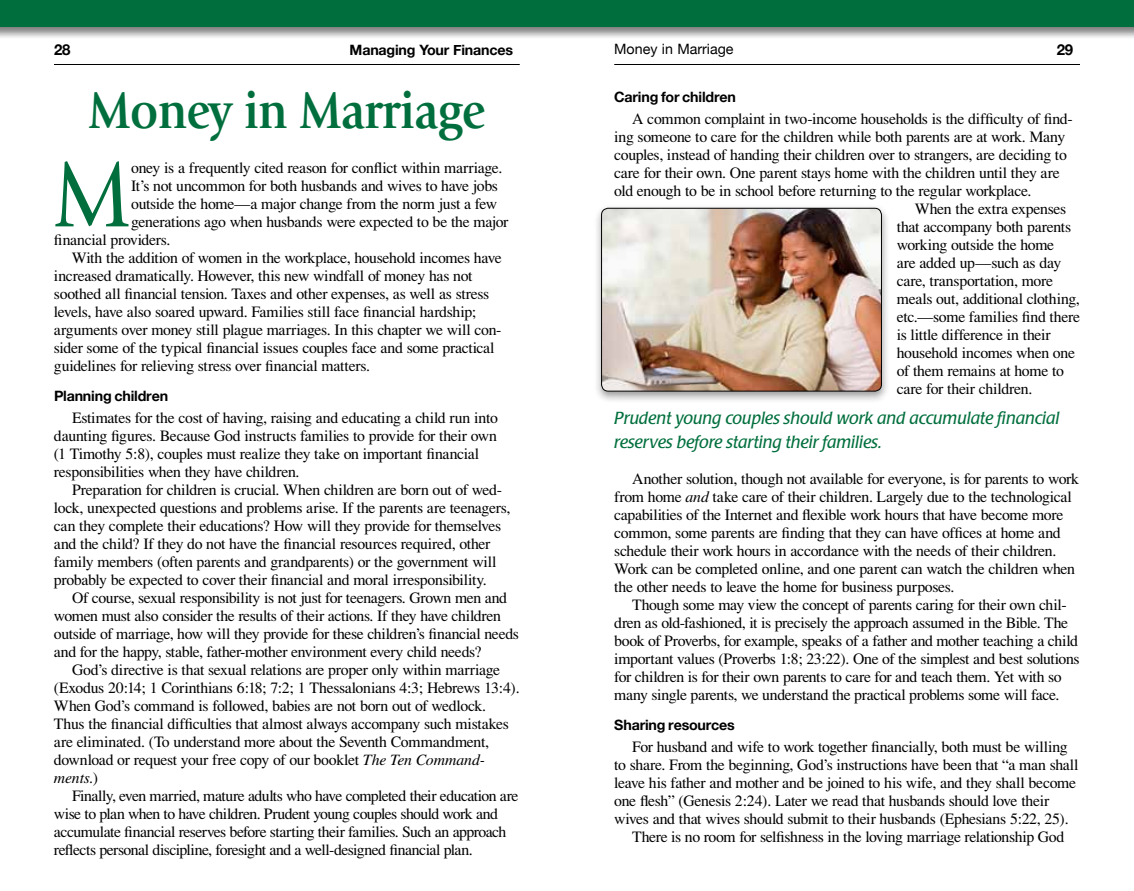
<style>
.page{position:relative;width:1134px;height:891px;background:#fff}
.page>*{position:absolute;margin:0;border:0;box-sizing:border-box;transform-origin:0 0}
.t1{font:97.5px "Giovanni";color:#006f3d;scale:.9 1}
.t2{font:700 54px "Giovanni";letter-spacing:-.02em;color:#006f3d;scale:.9 1}
.t3{font:italic 17.25px/24px "Poppl Laudatio";color:#006f3d}
.t4{font:15.75px/18px "Times";letter-spacing:-.02em;color:#000}
.t5{font:700 15px "Helvetica Neue";color:#000}
.t6{font:700 14.25px "Helvetica Neue";letter-spacing:-.015em;color:#000}
.t7{font:14.25px "Helvetica Neue";color:#000}
.s1{font-style:italic}
</style>
<div class="page">
<hr style="left:54px;top:64px;width:466px;height:1px;background:#000">
<hr style="left:614px;top:64px;width:466px;height:1px;background:#000">
<div style="left:0;top:0;width:1134px;height:39px;background:#000;opacity:.3"></div>
<div style="left:0;top:0;width:1134px;height:27px;background:#006f3d"></div>
<div style="left:593px;top:203px;width:297px;height:200px;background:#000;opacity:.4"></div>
<img style="left:602px;top:208px;width:279px;height:183px">
<div style="left:601px;top:208px;width:281px;height:183px;border:1px solid #000;border-radius:7px"></div>
<p class="t7" style="left:614px;top:40px;width:121px">Money in Marriage</p>
<p class="t5" style="left:54px;top:40px;width:18px">28</p>
<p class="t6" style="left:350px;top:41px;width:165px">Managing Your Finances</p>
<p class="t5" style="left:1057px;top:40px;width:18px">29</p>
<h2 class="t2" style="left:89px;top:79px;width:442px">Money in Marriage</h2>
<p class="t4" style="left:131px;top:158px;width:373px">oney is a frequently cited reason for conflict within marriage.</p>
<p class="t4" style="left:131px;top:176px;width:368px">It’s not uncommon for both husbands and wives to have jobs</p>
<p class="t4" style="left:131px;top:194px;width:367px">outside the home—a major change from the norm just a few</p>
<p class="t4" style="left:131px;top:212px;width:379px">generations ago when husbands were expected to be the major</p>
<p class="t4" style="left:54px;top:230px;width:118px">financial providers.</p>
<p class="t4" style="left:72px;top:248px;width:431px">With the addition of women in the workplace, household incomes have</p>
<p class="t4" style="left:54px;top:266px;width:420px">increased dramatically. However, this new windfall of money has not</p>
<p class="t4" style="left:54px;top:284px;width:437px">soothed all financial tension. Taxes and other expenses, as well as stress</p>
<p class="t4" style="left:54px;top:302px;width:424px">levels, have also soared upward. Families still face financial hardship;</p>
<p class="t4" style="left:54px;top:320px;width:449px">arguments over money still plague marriages. In this chapter we will con-</p>
<p class="t4" style="left:54px;top:338px;width:442px">sider some of the typical financial issues couples face and some practical</p>
<p class="t4" style="left:54px;top:356px;width:318px">guidelines for relieving stress over financial matters.</p>
<p class="t6" style="left:54px;top:387px;width:116px">Planning children</p>
<p class="t4" style="left:54px;top:409px;width:445px;text-indent:18px">Estimates for the cost of having, raising and educating a child run into daunting figures. Because God instructs families to provide for their own (1 Timothy 5:8), couples must realize they take on important financial responsibilities when they have children.</p>
<p class="t4" style="left:54px;top:481px;width:458px;text-indent:18px">Preparation for children is crucial. When children are born out of wed&shy;lock, unexpected questions and problems arise. If the parents are teenagers, can they complete their educations? How will they provide for themselves and the child? If they do not have the financial resources required, other family members (often parents and grandparents) or the government will probably be expected to cover their financial and moral irresponsibility.</p>
<p class="t4" style="left:54px;top:589px;width:467px;text-indent:18px">Of course, sexual responsibility is not just for teenagers. Grown men and women must also consider the results of their actions. If they have children outside of marriage, how will they provide for these children’s financial needs and for the happy, stable, father-mother environment every child needs?</p>
<p class="t4" style="left:54px;top:661px;width:467px;text-indent:18px">God’s directive is that sexual relations are proper only within marriage (Exodus 20:14; 1 Corinthians 6:18; 7:2; 1 Thessalonians 4:3; Hebrews 13:4).<br>When God’s command is followed, babies are not born out of wedlock.<br>Thus the financial difficulties that almost always accompany such mistakes are eliminated. (To understand more about the Seventh Commandment, download or request your free copy of our booklet <span class="s1">The Ten Command&shy;ments.</span>)</p>
<p class="t4" style="left:54px;top:787px;width:466px;text-indent:18px">Finally, even married, mature adults who have completed their education are wise to plan when to have children. Prudent young couples should work and accumulate financial reserves before starting their families. Such an approach reflects personal discipline, foresight and a well-designed financial plan.</p>
<p class="t6" style="left:614px;top:88px;width:123px">Caring for children</p>
<p class="t4" style="left:632px;top:110px;width:442px">A common complaint in two-income households is the difficulty of find-</p>
<p class="t4" style="left:614px;top:128px;width:453px">ing someone to care for the children while both parents are at work. Many</p>
<p class="t4" style="left:614px;top:146px;width:454px">couples, instead of handing their children over to strangers, are deciding to</p>
<p class="t4" style="left:614px;top:164px;width:447px">care for their own. One parent stays home with the children until they are</p>
<p class="t4" style="left:614px;top:182px;width:419px">old enough to be in school before returning to the regular workplace.</p>
<p class="t4" style="left:915px;top:200px;width:153px">When the extra expenses</p>
<p class="t4" style="left:897px;top:218px;width:176px">that accompany both parents</p>
<p class="t4" style="left:897px;top:236px;width:159px">working outside the home</p>
<p class="t4" style="left:897px;top:254px;width:166px">are added up—such as day</p>
<p class="t4" style="left:897px;top:272px;width:158px">care, transportation, more</p>
<p class="t4" style="left:897px;top:290px;width:184px">meals out, additional clothing,</p>
<p class="t4" style="left:897px;top:308px;width:185px">etc.—some families find there</p>
<p class="t4" style="left:897px;top:326px;width:156px">is little difference in their</p>
<p class="t4" style="left:897px;top:344px;width:180px">household incomes when one</p>
<p class="t4" style="left:897px;top:362px;width:169px">of them remains at home to</p>
<p class="t4" style="left:897px;top:380px;width:137px">care for their children.</p>
<h1 class="t1" style="left:53px;top:140px;width:88px">M</h1>
<p class="t3" style="left:614px;top:406px;width:447px">Prudent young couples should work and accumulate financial reserves before starting their families.</p>
<p class="t4" style="left:614px;top:470px;width:466px;text-indent:18px">Another solution, though not available for everyone, is for parents to work from home <span class="s1">and</span> take care of their children. Largely due to the technological capabilities of the Internet and flexible work hours that have become more common, some parents are finding that they can have offices at home and schedule their work hours in accordance with the needs of their children.<br>Work can be completed online, and one parent can watch the children when the other needs to leave the home for business purposes.</p>
<p class="t4" style="left:614px;top:596px;width:467px;text-indent:18px">Though some may view the concept of parents caring for their own chil&shy;dren as old-fashioned, it is precisely the approach assumed in the Bible. The book of Proverbs, for example, speaks of a father and mother teaching a child important values (Proverbs 1:8; 23:22). One of the simplest and best solutions for children is for their own parents to care for and teach them. Yet with so many single parents, we understand the practical problems some will face.</p>
<p class="t6" style="left:614px;top:716px;width:122px">Sharing resources</p>
<p class="t4" style="left:632px;top:738px;width:437px">For husband and wife to work together financially, both must be willing</p>
<p class="t4" style="left:614px;top:756px;width:466px">to share. From the beginning, God’s instructions have been that “a man shall</p>
<p class="t4" style="left:614px;top:774px;width:463px">leave his father and mother and be joined to his wife, and they shall become</p>
<p class="t4" style="left:614px;top:792px;width:437px">one flesh” (Genesis 2:24). Later we read that husbands should love their</p>
<p class="t4" style="left:614px;top:810px;width:456px">wives and that wives should submit to their husbands (Ephesians 5:22, 25).</p>
<p class="t4" style="left:632px;top:828px;width:434px">There is no room for selfishness in the loving marriage relationship God</p>
</div>
